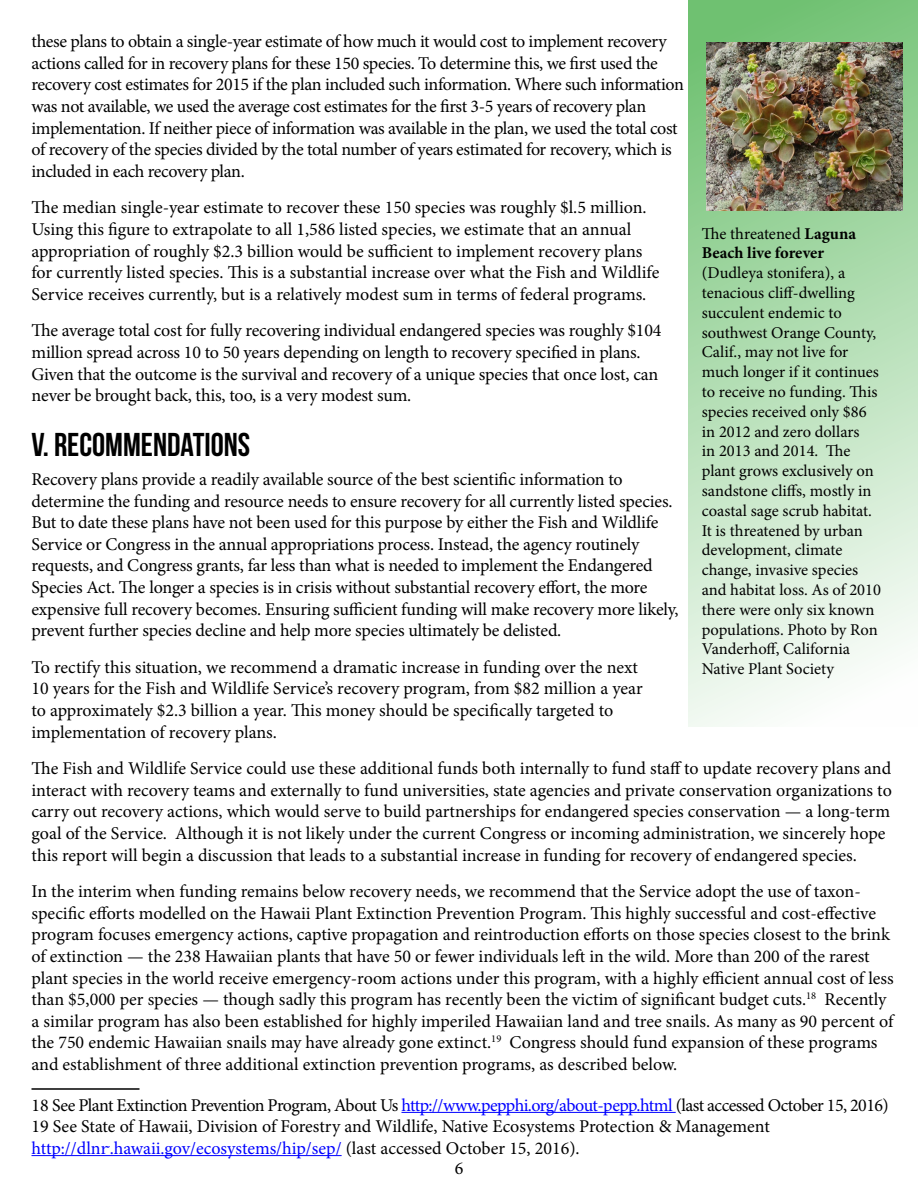
<style>
.page{position:relative;width:918px;height:1188px;background:#fff}
.page>*{position:absolute;margin:0;border:0;box-sizing:border-box;transform-origin:0 0}
.t1{font:700 33px "Bebas Neue";color:#000}
.t2{font:18px/21.6px "Minion Pro";letter-spacing:-.005em;color:#000}
.t3{font:16.5px/19.8px "Minion Pro";letter-spacing:-.005em;color:#000}
.t4{font:700 16.5px/19.8px "Minion Pro";color:#000}
.s1{color:#00f}
.s2{font-weight:400}
</style>
<div class="page">
<hr style="left:32px;top:1088px;width:108px;height:2px;background:#000">
<hr style="left:401px;top:1112px;width:275px;height:1px;background:#00f">
<hr style="left:32px;top:1155px;width:310px;height:1px;background:#00f">
<div style="left:689px;top:0;width:229px;height:727px;background:linear-gradient(to bottom,#6fc071,#fcfefc)"></div>
<img style="left:707px;top:43px;width:196px;height:167px">
<p class="t2" style="left:32px;top:31px;width:654px">these plans to obtain a single-year estimate of how much it would cost to implement recovery actions called for in recovery plans for these 150 species. To determine this, we first used the recovery cost estimates for 2015 if the plan included such information. Where such information was not available, we used the average cost estimates for the first 3-5 years of recovery plan implementation. If neither piece of information was available in the plan, we used the total cost of recovery of the species divided by the total number of years estimated for recovery, which is included in each recovery plan.</p>
<p class="t2" style="left:32px;top:197px;width:629px">The median single-year estimate to recover these 150 species was roughly $l.5 million.<br>Using this figure to extrapolate to all 1,586 listed species, we estimate that an annual appropriation of roughly $2.3 billion would be sufficient to implement recovery plans for currently listed species. This is a substantial increase over what the Fish and Wildlife Service receives currently, but is a relatively modest sum in terms of federal programs.</p>
<p class="t2" style="left:32px;top:320px;width:631px">The average total cost for fully recovering individual endangered species was roughly $104 million spread across 10 to 50 years depending on length to recovery specified in plans.<br>Given that the outcome is the survival and recovery of a unique species that once lost, can never be brought back, this, too, is a very modest sum.</p>
<h1 class="t1" style="left:32px;top:426px;width:220px">V. RECOMMENDATIONS</h1>
<p class="t2" style="left:32px;top:469px;width:649px">Recovery plans provide a readily available source of the best scientific information to determine the funding and resource needs to ensure recovery for all currently listed species.<br>But to date these plans have not been used for this purpose by either the Fish and Wildlife Service or Congress in the annual appropriations process. Instead, the agency routinely requests, and Congress grants, far less than what is needed to implement the Endangered Species Act. The longer a species is in crisis without substantial recovery effort, the more expensive full recovery becomes. Ensuring sufficient funding will make recovery more likely, prevent further species decline and help more species ultimately be delisted.</p>
<p class="t2" style="left:32px;top:656px;width:613px">To rectify this situation, we recommend a dramatic increase in funding over the next 10 years for the Fish and Wildlife Service’s recovery program, from $82 million a year to approximately $2.3 billion a year. This money should be specifically targeted to implementation of recovery plans.</p>
<p class="t2" style="left:32px;top:758px;width:862px">The Fish and Wildlife Service could use these additional funds both internally to fund staff to update recovery plans and interact with recovery teams and externally to fund universities, state agencies and private conservation organizations to carry out recovery actions, which would serve to build partnerships for endangered species conservation — a long-term goal of the Service. Although it is not likely under the current Congress or incoming administration, we sincerely hope this report will begin a discussion that leads to a substantial increase in funding for recovery of endangered species.</p>
<p class="t2" style="left:31px;top:881px;width:864px">In the interim when funding remains below recovery needs, we recommend that the Service adopt the use of taxon&shy;specific efforts modelled on the Hawaii Plant Extinction Prevention Program. This highly successful and cost-effective program focuses emergency actions, captive propagation and reintroduction efforts on those species closest to the brink of extinction — the 238 Hawaiian plants that have 50 or fewer individuals left in the wild. More than 200 of the rarest plant species in the world receive emergency-room actions under this program, with a highly efficient annual cost of less than $5,000 per species — though sadly this program has recently been the victim of significant budget cuts.<sup>18</sup> Recently a similar program has also been established for highly imperiled Hawaiian land and tree snails. As many as 90 percent of the 750 endemic Hawaiian snails may have already gone extinct.<sup>19</sup> Congress should fund expansion of these programs and establishment of three additional extinction prevention programs, as described below.</p>
<p class="t2" style="left:32px;top:1094px;width:859px">18 See Plant Extinction Prevention Program, About Us <span class="s1">http://www.pepphi.org/about-pepp.html</span> (last accessed October 15, 2016)<br>19 See State of Hawaii, Division of Forestry and Wildlife, Native Ecosystems Protection &amp; Management <span class="s1">http://dlnr.hawaii.gov/ecosystems/hip/sep/</span> (last accessed October 15, 2016).</p>
<p class="t4" style="left:702px;top:223px;width:156px"><span class="s2">The threatened</span> Laguna<br>Beach live forever</p>
<p class="t3" style="left:702px;top:263px;width:181px">(Dudleya stonifera), a tenacious cliff-dwelling succulent endemic to southwest Orange County,<br>Calif., may not live for much longer if it continues to receive no funding. This species received only $86 in 2012 and zero dollars<br>in 2013 and 2014. The plant grows exclusively on sandstone cliffs, mostly in coastal sage scrub habitat.<br>It is threatened by urban development, climate change, invasive species and habitat loss. As of 2010 there were only six known populations. Photo by Ron<br>Vanderhoff, California<br>Native Plant Society</p>
<p class="t2" style="left:455px;top:1158px;width:10px">6</p>
</div>
